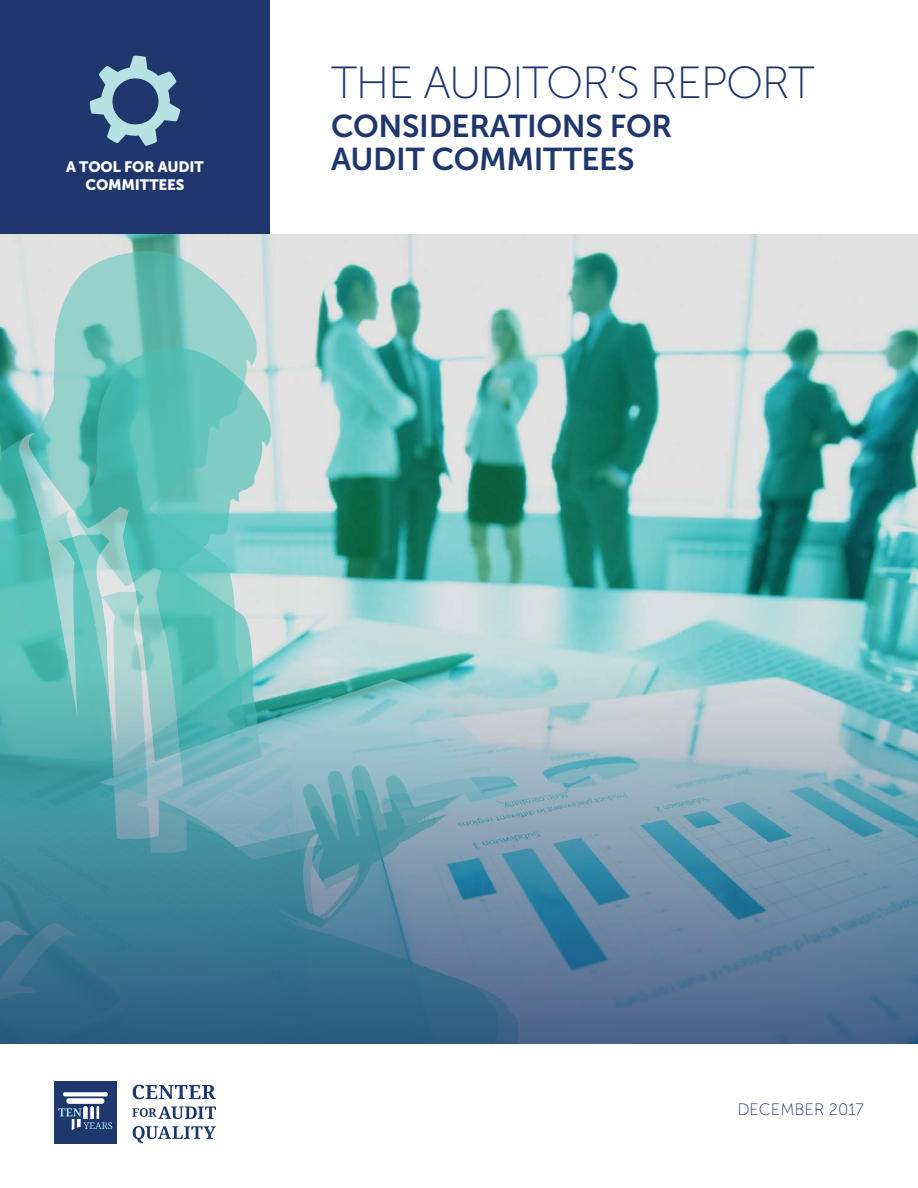
<style>
.page{position:relative;width:918px;height:1188px;background:#fff}
.page>*{position:absolute;margin:0;border:0;box-sizing:border-box;transform-origin:0 0}
.t1{font:45px "Museo Sans 100";letter-spacing:-.03em;color:#1f376c}
.t2{font:31.5px/33px "Museo Sans 700";letter-spacing:-.01em;color:#1f376c}
.t3{font:16.5px "Museo Sans 100";color:#1f376c}
.t4{font:15px/18px "Museo Sans 900";letter-spacing:-.01em;color:#fff;text-align:center}
</style>
<div class="page">
<svg style="left:133px;top:1085px;width:83px;height:14px"></svg>
<svg style="left:133px;top:1126px;width:83px;height:17px"></svg>
<div style="left:54px;top:1081px;width:63px;height:63px;background:#1e376c"></div>
<svg style="left:132px;top:1107px;width:84px;height:12px"></svg>
<div style="left:66px;top:1098px;width:38px;height:6px;background:#fff;border-radius:3px"></div>
<svg style="left:63px;top:1092px;width:45px;height:4px"></svg>
<svg style="left:58px;top:1106px;width:54px;height:24px"></svg>
<img style="left:0;top:234px;width:918px;height:810px">
<div style="left:0;top:0;width:270px;height:234px;background:#1f376c"></div>
<svg style="left:90px;top:56px;width:90px;height:90px"></svg>
<svg style="left:0;top:439px;width:517px;height:605px;background:#7fbbb3"></svg>
<svg style="left:17px;top:431px;width:11px;height:235px;background:#4eb8ad"></svg>
<svg style="left:28px;top:244px;width:232px;height:422px;background:#81c9c2"></svg>
<svg style="left:65px;top:503px;width:122px;height:163px;background:#7dcac3"></svg>
<svg style="left:0;top:666px;width:918px;height:377px;background:#6696a9"></svg>
<p class="t4" style="left:66px;top:157px;width:139px">A TOOL FOR AUDIT<br>COMMITTEES</p>
<h1 class="t1" style="left:331px;top:58px;width:485px">THE AUDITOR’S REPORT</h1>
<p class="t2" style="left:331px;top:110px;width:343px">CONSIDERATIONS FOR<br>AUDIT COMMITTEES</p>
<p class="t3" style="left:737px;top:1100px;width:128px">DECEMBER 2017</p>
</div>
